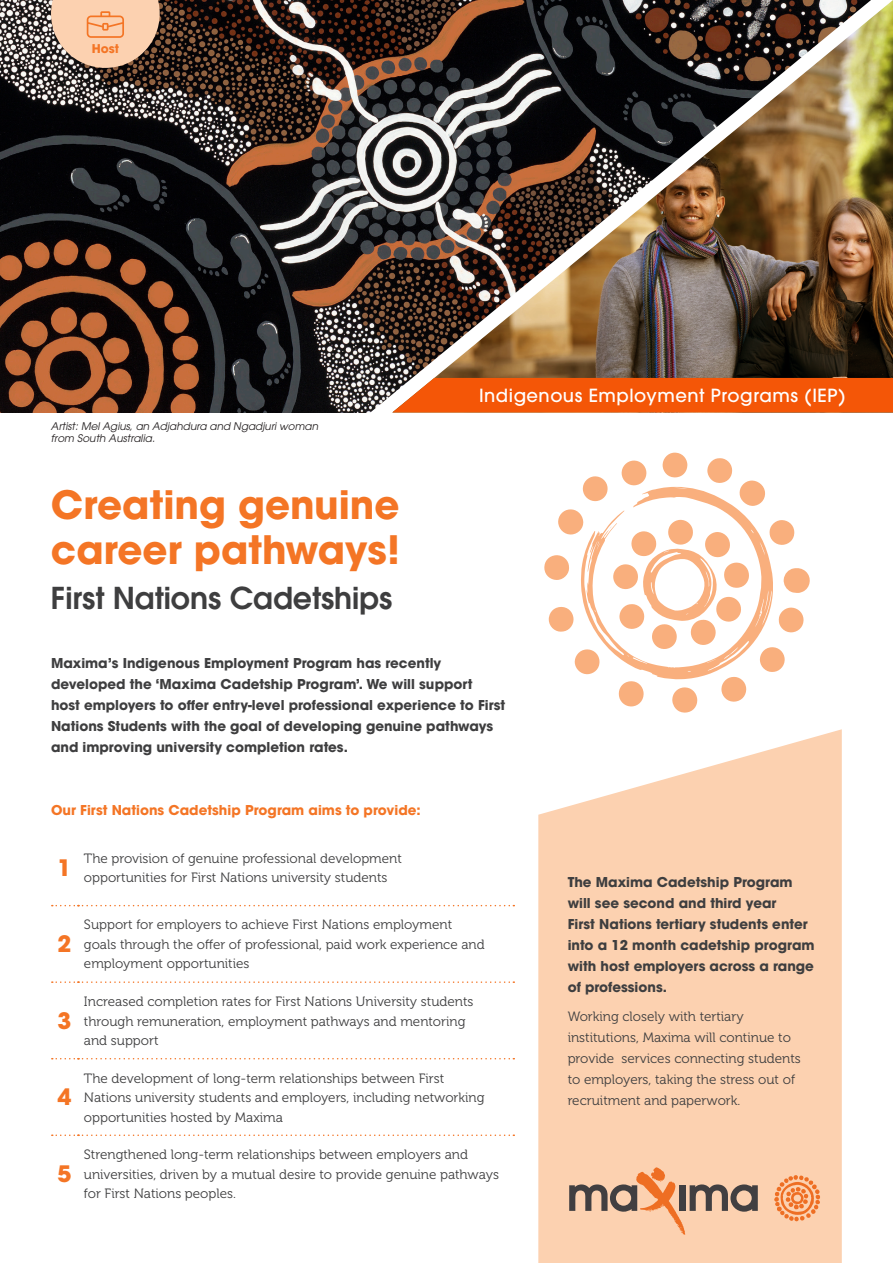
<style>
.page{position:relative;width:893px;height:1263px;background:#fff}
.page>*{position:absolute;margin:0;border:0;box-sizing:border-box;transform-origin:0 0}
.t1{font:700 38.85px/45px "ITC Avant Garde Pro";color:#f47525}
.t2{font:600 30px "ITC Avant Garde Pro";color:#3e3e3f}
.t3{font:700 22.5px "ITC Avant Garde Pro";color:#f47525}
.t4{font:500 18px "ITC Avant Garde Pro";letter-spacing:.03em;color:#fff}
.t5{font:13.5px/19.5px "Museo 300";color:#3e3e3f}
.t6{font:700 13.5px/21px "ITC Avant Garde Pro";color:#3e3e3f}
.t7{font:700 13.5px "ITC Avant Garde Pro";color:#f47525}
.t8{font:700 12px "ITC Avant Garde Pro";color:#f47525}
.t9{font:italic 10.5px/12.6px "ITC Avant Garde Pro";color:#231f20}
</style>
<div class="page">
<img style="left:0;top:0;width:355px;height:412px">
<img style="left:355px;top:0;width:538px;height:413px">
<img style="left:392px;top:0;width:501px;height:412px">
<svg style="left:538px;top:729px;width:304px;height:534px;background:#fcd5b7"></svg>
<svg style="left:52px;top:905px;width:462px;height:1px"></svg>
<svg style="left:52px;top:981px;width:462px;height:2px"></svg>
<svg style="left:52px;top:1058px;width:462px;height:1px"></svg>
<svg style="left:52px;top:1134px;width:462px;height:2px"></svg>
<svg style="left:569px;top:1167px;width:189px;height:68px;background:#dab092"></svg>
<svg style="left:774px;top:1175px;width:46px;height:46px;background:#f5a775"></svg>
<svg style="left:544px;top:452px;width:266px;height:261px"></svg>
<svg style="left:51px;top:0;width:109px;height:68px;background:#dcb496"></svg>
<p class="t8" style="left:92px;top:41px;width:29px">Host</p>
<p class="t9" style="left:51px;top:420px;width:271px">Artist: Mel Agius, an Adjahdura and Ngadjuri woman from South Australia.</p>
<p class="t1" style="left:51px;top:481px;width:350px">Creating genuine career pathways!</p>
<p class="t2" style="left:51px;top:578px;width:343px">First Nations Cadetships</p>
<p class="t4" style="left:479px;top:384px;width:368px">Indigenous Employment Programs (IEP)</p>
<p class="t6" style="left:51px;top:653px;width:456px">Maxima’s Indigenous Employment Program has recently developed the ‘Maxima Cadetship Program’. We will support<br>host employers to offer entry-level professional experience to First Nations Students with the goal of developing genuine pathways and improving university completion rates.</p>
<p class="t7" style="left:51px;top:800px;width:371px">Our First Nations Cadetship Program aims to provide:</p>
<p class="t3" style="left:58px;top:852px;width:15px">1</p>
<p class="t5" style="left:84px;top:848px;width:319px">The provision of genuine professional development opportunities for First Nations university students</p>
<p class="t3" style="left:58px;top:929px;width:15px">2</p>
<p class="t3" style="left:58px;top:1005px;width:15px">3</p>
<p class="t3" style="left:58px;top:1082px;width:15px">4</p>
<p class="t3" style="left:58px;top:1158px;width:15px">5</p>
<p class="t5" style="left:84px;top:915px;width:402px">Support for employers to achieve First Nations employment goals through the offer of professional, paid work experience and employment opportunities</p>
<p class="t5" style="left:84px;top:992px;width:391px">Increased completion rates for First Nations University students through remuneration, employment pathways and mentoring and support</p>
<p class="t5" style="left:84px;top:1068px;width:402px">The development of long-term relationships between First<br>Nations university students and employers, including networking opportunities hosted by Maxima</p>
<p class="t5" style="left:84px;top:1145px;width:416px">Strengthened long-term relationships between employers and universities, driven by a mutual desire to provide genuine pathways for First Nations peoples.</p>
<p class="t6" style="left:568px;top:871px;width:248px">The Maxima Cadetship Program will see second and third year<br>First Nations tertiary students enter into a 12 month cadetship program with host employers across a range of professions.</p>
<p class="t5" style="left:568px;top:1006px;width:235px;line-height:21px">Working closely with tertiary institutions, Maxima will continue to provide services connecting students to employers, taking the stress out of recruitment and paperwork.</p>
</div>
